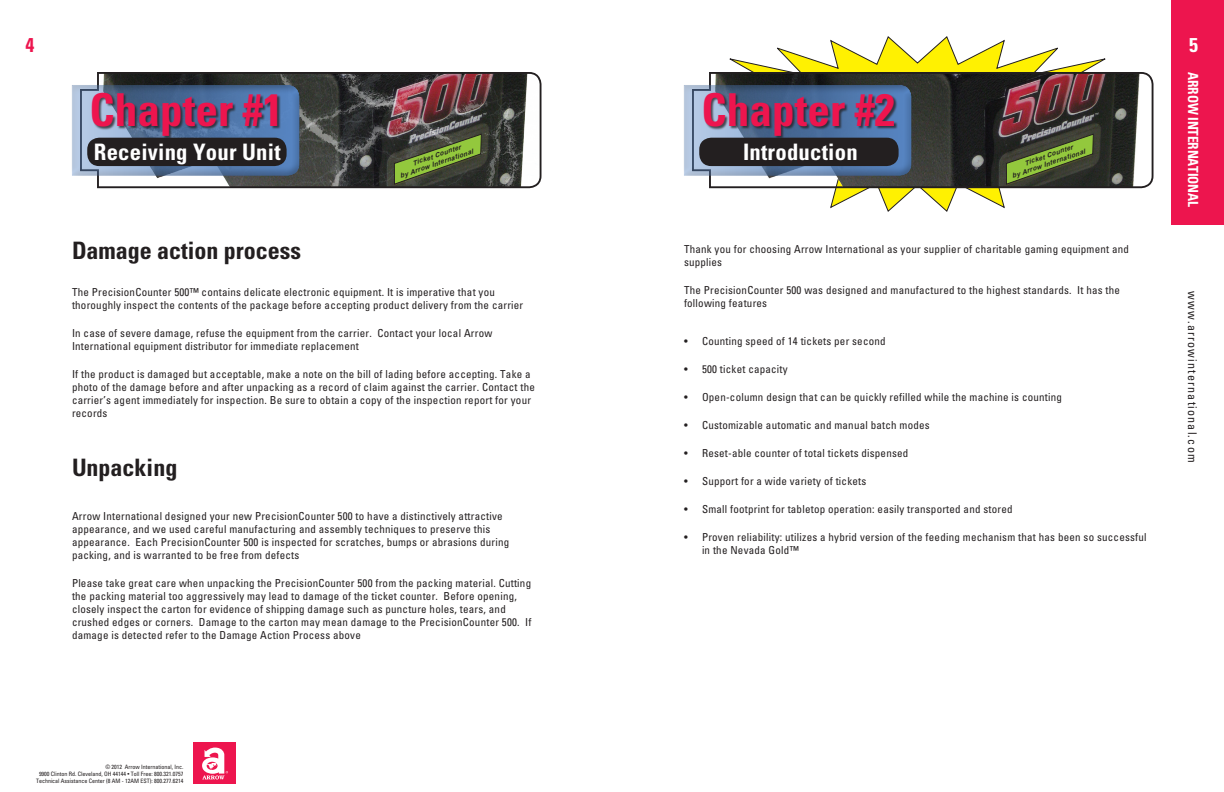
<style>
.page{position:relative;width:1224px;height:792px;background:#fff}
.page>*{position:absolute;margin:0;border:0;box-sizing:border-box;transform-origin:0 0}
.t1{font:700 condensed 45.4px "Univers";color:#ed154e}
.Main_Text{font:700 condensed 24px "Univers";color:#231f20}
.t2{font:700 condensed 22.7px "Univers";letter-spacing:.01em;color:#fff}
.t3{font:700 condensed 20px "Univers";color:#ed154e}
.t4{font:700 condensed 20px "Univers";color:#fff}
.t5{font:700 condensed 14px "Univers";letter-spacing:-.01em;color:#fff;scale:.95 1}
.t6{font:condensed 12px "Univers";letter-spacing:.1em;color:#231f20}
.Main_Text-2{font:condensed 11px/13px "Univers";letter-spacing:.02em;color:#231f20}
.t7{font:italic 700 6.6px "Arial";color:#231f20}
.t8{font:condensed 6px/7px "Univers";color:#231f20;text-align:right}
</style>
<div class="page">
<svg style="left:729px;top:36px;width:377px;height:176px"></svg>
<svg style="left:97px;top:72px;width:445px;height:117px;background:#5b5353"></svg>
<div style="left:72px;top:84px;width:228px;height:92px;background:#231f20;opacity:.5"></div>
<div style="left:87px;top:138px;width:200px;height:28px;background:#231f20;border-radius:12px"></div>
<svg style="left:709px;top:71px;width:445px;height:118px;background:#524a45"></svg>
<div style="left:684px;top:84px;width:228px;height:92px;background:#231f20;opacity:.5"></div>
<div style="left:699px;top:138px;width:200px;height:28px;background:#231f20;border-radius:12px"></div>
<svg style="left:394px;top:133px;width:88px;height:52px;background:#5e713b"></svg>
<div style="left:92px;top:93px;width:189px;height:47px;background:#231f20;opacity:.75"></div>
<div style="left:704px;top:93px;width:194px;height:47px;background:#231f20;opacity:.75"></div>
<svg style="left:1006px;top:133px;width:88px;height:52px;background:#596d36"></svg>
<div style="left:193px;top:742px;width:42px;height:41px;background:#ed154e"></div>
<svg style="left:202px;top:747px;width:26px;height:32px"></svg>
<div style="left:1172px;top:0;width:52px;height:225px;background:#ed154e"></div>
<p class="t3" style="left:25px;top:33px;width:10px">4</p>
<p class="t1" style="left:89px;top:82px;width:195px">Chapter #1</p>
<p class="t1" style="left:701px;top:82px;width:195px">Chapter #2</p>
<h3 class="t2" style="left:94px;top:138px;width:188px">Receiving Your Unit</h3>
<p class="t7" style="left:411px;top:159px;width:52px;rotate:-19deg">Ticket Counter</p>
<p class="t7" style="left:399px;top:172px;width:78px;rotate:-19deg">by Arrow International</p>
<h3 class="t2" style="left:743px;top:138px;width:116px">Introduction</h3>
<p class="t7" style="left:1023px;top:159px;width:52px;rotate:-19deg">Ticket Counter</p>
<p class="t7" style="left:1011px;top:172px;width:78px;rotate:-19deg">by Arrow International</p>
<p class="Main_Text" style="left:72px;top:236px;width:231px">Damage action process</p>
<p class="Main_Text-2" style="left:72px;top:285px;width:453px">The PrecisionCounter 500™ contains delicate electronic equipment. It is imperative that you thoroughly inspect the contents of the package before accepting product delivery from the carrier</p>
<p class="Main_Text-2" style="left:72px;top:326px;width:422px">In case of severe damage, refuse the equipment from the carrier. Contact your local Arrow<br>International equipment distributor for immediate replacement</p>
<p class="Main_Text-2" style="left:72px;top:367px;width:464px">If the product is damaged but acceptable, make a note on the bill of lading before accepting. Take a photo of the damage before and after unpacking as a record of claim against the carrier. Contact the carrier’s agent immediately for inspection. Be sure to obtain a copy of the inspection report for your records</p>
<p class="Main_Text" style="left:72px;top:453px;width:107px">Unpacking</p>
<p class="Main_Text-2" style="left:72px;top:509px;width:439px">Arrow International designed your new PrecisionCounter 500 to have a distinctively attractive appearance, and we used careful manufacturing and assembly techniques to preserve this appearance. Each PrecisionCounter 500 is inspected for scratches, bumps or abrasions during packing, and is warranted to be free from defects</p>
<p class="Main_Text-2" style="left:72px;top:576px;width:461px">Please take great care when unpacking the PrecisionCounter 500 from the packing material. Cutting the packing material too aggressively may lead to damage of the ticket counter. Before opening, closely inspect the carton for evidence of shipping damage such as puncture holes, tears, and crushed edges or corners. Damage to the carton may mean damage to the PrecisionCounter 500. If damage is detected refer to the Damage Action Process above</p>
<p class="Main_Text-2" style="left:684px;top:242px;width:447px">Thank you for choosing Arrow International as your supplier of charitable gaming equipment and supplies</p>
<p class="Main_Text-2" style="left:684px;top:283px;width:438px">The PrecisionCounter 500 was designed and manufactured to the highest standards. It has the following features</p>
<p class="Main_Text-2" style="left:684px;top:334px;width:203px">• Counting speed of 14 tickets per second</p>
<p class="Main_Text-2" style="left:684px;top:362px;width:105px">• 500 ticket capacity</p>
<p class="Main_Text-2" style="left:684px;top:390px;width:380px">• Open-column design that can be quickly refilled while the machine is counting</p>
<p class="Main_Text-2" style="left:684px;top:418px;width:247px">• Customizable automatic and manual batch modes</p>
<p class="Main_Text-2" style="left:684px;top:446px;width:226px">• Reset-able counter of total tickets dispensed</p>
<p class="Main_Text-2" style="left:684px;top:474px;width:184px">• Support for a wide variety of tickets</p>
<p class="Main_Text-2" style="left:684px;top:502px;width:330px">• Small footprint for tabletop operation: easily transported and stored</p>
<p class="Main_Text-2" style="left:702px;top:530px;width:446px;text-indent:-18px">• Proven reliability: utilizes a hybrid version of the feeding mechanism that has been so successful in the Nevada Gold™</p>
<p class="t4" style="left:1189px;top:33px;width:10px">5</p>
<p class="t5" style="left:1202px;top:72px;width:144px;rotate:90deg">ARROW INTERNATIONAL</p>
<p class="t6" style="left:1200px;top:291px;width:173px;rotate:90deg">www.arrowinternational.com</p>
<p class="t8" style="left:36px;top:764px;width:149px">© 2012 Arrow International, Inc.<br>9900 Clinton Rd. Cleveland, OH 44144 • Toll Free: 800.321.0757<br>Technical Assistance Center (8 AM - 12AM EST): 800.277.6214</p>
</div>
